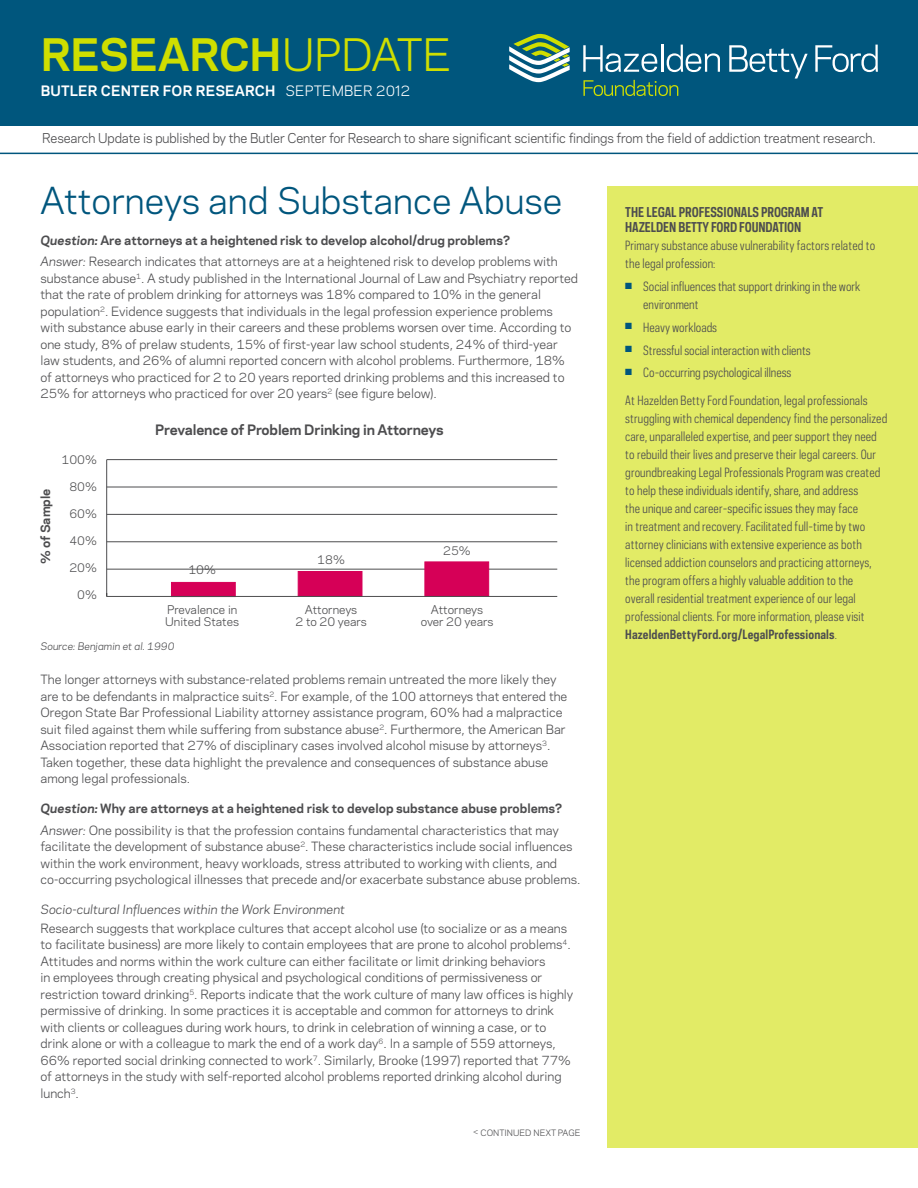
<style>
.page{position:relative;width:918px;height:1188px;background:#fff}
.page>*{position:absolute;margin:0;border:0;box-sizing:border-box;transform-origin:0 0}
.t1{font:700 42px "Polaris";letter-spacing:-.015em;color:#cfde00}
.t2{font:34.5px "Polaris";color:#00567d}
.t3{font:700 13.5px "Polaris";letter-spacing:-.01em;color:#4d4d4f}
.t4{font:700 13.5px "Polaris";letter-spacing:.01em;color:#fff}
.t5{font:12.75px "Polaris";letter-spacing:-.01em;color:#4d4d4f;scale:.96 1}
.t6{font:700 12.75px/15.8px "Polaris Condensed";letter-spacing:-.01em;color:#4d4d4f}
.t7{font:12px/16.5px "Polaris";color:#4d4d4f}
.t8{font:12px/18px "Polaris Condensed";letter-spacing:.01em;color:#4d4d4f}
.t9{font:italic 12px "Polaris";color:#4d4d4f}
.t10{font:700 12px "Polaris";color:#4d4d4f}
.t11{font:11.25px/12.8px "Polaris";color:#4d4d4f;text-align:center}
.t12{font:italic 9.75px "Polaris";color:#4d4d4f}
.t13{font:8.25px "Polaris";color:#4d4d4f}
.s1{font-weight:400}
.s2{font-weight:700;font-style:italic}
.s3{font-weight:700}
.s4{font-style:italic}
.s5{font-size:7.5px}
</style>
<div class="page">
<div style="left:0;top:0;width:918px;height:125px;background:#00567d"></div>
<div style="left:608px;top:186px;width:310px;height:962px;background:#e2eb66"></div>
<svg style="left:509px;top:33px;width:61px;height:49px"></svg>
<svg style="left:583px;top:80px;width:95px;height:16px"></svg>
<svg style="left:583px;top:45px;width:74px;height:27px"></svg>
<hr style="left:661px;top:45px;width:2px;height:27px;background:#fff">
<svg style="left:667px;top:45px;width:53px;height:27px"></svg>
<svg style="left:729px;top:45px;width:79px;height:34px"></svg>
<svg style="left:815px;top:45px;width:63px;height:27px"></svg>
<hr style="left:0;top:153px;width:918px;height:1px;background:#00567d">
<hr style="left:106px;top:460px;width:1px;height:136px;background:#4d4d4f">
<hr style="left:107px;top:569px;width:450px;height:1px;background:#4d4d4f">
<hr style="left:107px;top:542px;width:450px;height:1px;background:#4d4d4f">
<hr style="left:107px;top:514px;width:450px;height:1px;background:#4d4d4f">
<hr style="left:107px;top:487px;width:450px;height:1px;background:#4d4d4f">
<hr style="left:107px;top:459px;width:450px;height:1px;background:#4d4d4f">
<div style="left:424px;top:561px;width:65px;height:36px;background:#d60057;border:1px solid #d60057"></div>
<div style="left:298px;top:571px;width:64px;height:26px;background:#d60057"></div>
<div style="left:171px;top:582px;width:65px;height:15px;background:#d60057"></div>
<hr style="left:107px;top:596px;width:450px;height:1px;background:#4d4d4f">
<h1 class="t1" style="left:41px;top:23px;width:412px">RESEARCH<span class="s1">UPDATE</span></h1>
<p class="t4" style="left:41px;top:80px;width:371px">BUTLER CENTER FOR RESEARCH <span class="s1">SEPTEMBER 2012</span></p>
<p class="t5" style="left:42px;top:129px;width:870px">Research Update is published by the Butler Center for Research to share significant scientific findings from the field of addiction treatment research.</p>
<h2 class="t2" style="left:40px;top:175px;width:524px">Attorneys and Substance Abuse</h2>
<p class="t7" style="left:40px;top:229px;width:519px;line-height:21.1px"><span class="s2">Question:</span> <span class="s3">Are attorneys at a heightened risk to develop alcohol/drug problems?<br></span><span class="s4">Answer:</span> Research indicates that attorneys are at a heightened risk to develop problems with</p>
<p class="t7" style="left:40px;top:269px;width:539px">substance abuse<sup>1</sup>. A study published in the International Journal of Law and Psychiatry reported that the rate of problem drinking for attorneys was 18% compared to 10% in the general population<sup>2</sup>. Evidence suggests that individuals in the legal profession experience problems with substance abuse early in their careers and these problems worsen over time. According to one study, 8% of prelaw students, 15% of first-year law school students, 24% of third-year law students, and 26% of alumni reported concern with alcohol problems. Furthermore, 18% of attorneys who practiced for 2 to 20 years reported drinking problems and this increased to 25% for attorneys who practiced for over 20 years<sup>2</sup> (see figure below).</p>
<p class="t10" style="left:36px;top:564px;width:77px;rotate:-90deg">% of Sample</p>
<p class="t11" style="left:62px;top:452px;width:37px">100%</p>
<p class="t11" style="left:69px;top:479px;width:29px">80%</p>
<p class="t11" style="left:69px;top:506px;width:29px">60%</p>
<p class="t11" style="left:69px;top:533px;width:29px">40%</p>
<p class="t11" style="left:69px;top:560px;width:29px">20%</p>
<p class="t11" style="left:77px;top:587px;width:21px">0%</p>
<p class="t3" style="left:155px;top:420px;width:290px">Prevalence of Problem Drinking in Attorneys</p>
<p class="t11" style="left:188px;top:563px;width:29px">10%</p>
<p class="t11" style="left:165px;top:602px;width:75px;text-align:left">Prevalence in<br>United States</p>
<p class="t11" style="left:317px;top:553px;width:29px">18%</p>
<p class="t11" style="left:443px;top:544px;width:29px">25%</p>
<p class="t11" style="left:295px;top:602px;width:73px">Attorneys<br>2 to 20 years</p>
<p class="t11" style="left:421px;top:602px;width:74px">Attorneys over 20 years</p>
<p class="t12" style="left:40px;top:639px;width:136px">Source: Benjamin et al. 1990</p>
<p class="t7" style="left:40px;top:671px;width:528px">The longer attorneys with substance-related problems remain untreated the more likely they are to be defendants in malpractice suits<sup>2</sup>. For example, of the 100 attorneys that entered the Oregon State Bar Professional Liability attorney assistance program, 60% had a malpractice suit filed against them while suffering from substance abuse<sup>2</sup>. Furthermore, the American Bar Association reported that 27% of disciplinary cases involved alcohol misuse by attorneys<sup>3</sup>.<br>Taken together, these data highlight the prevalence and consequences of substance abuse among legal professionals.</p>
<p class="t7" style="left:40px;top:798px;width:523px;line-height:21.1px"><span class="s2">Question:</span> <span class="s3">Why are attorneys at a heightened risk to develop substance abuse problems?<br></span><span class="s4">Answer:</span> One possibility is that the profession contains fundamental characteristics that may</p>
<p class="t7" style="left:40px;top:838px;width:542px">facilitate the development of substance abuse<sup>2</sup>. These characteristics include social influences within the work environment, heavy workloads, stress attributed to working with clients, and co-occurring psychological illnesses that precede and/or exacerbate substance abuse problems.</p>
<p class="t9" style="left:40px;top:900px;width:306px">Socio-cultural Influences within the Work Environment</p>
<p class="t7" style="left:40px;top:919px;width:534px">Research suggests that workplace cultures that accept alcohol use (to socialize or as a means to facilitate business) are more likely to contain employees that are prone to alcohol problems<sup>4</sup>.<br>Attitudes and norms within the work culture can either facilitate or limit drinking behaviors<br>in employees through creating physical and psychological conditions of permissiveness or restriction toward drinking<sup>5</sup>. Reports indicate that the work culture of many law offices is highly permissive of drinking. In some practices it is acceptable and common for attorneys to drink with clients or colleagues during work hours, to drink in celebration of winning a case, or to drink alone or with a colleague to mark the end of a work day<sup>6</sup>. In a sample of 559 attorneys, 66% reported social drinking connected to work<sup>7</sup>. Similarly, Brooke (1997) reported that 77% of attorneys in the study with self-reported alcohol problems reported drinking alcohol during lunch<sup>3</sup>.</p>
<p class="t13" style="left:473px;top:1127px;width:109px"><span class="s5">&lt;</span> CONTINUED NEXT PAGE</p>
<p class="t6" style="left:625px;top:204px;width:199px">THE LEGAL PROFESSIONALS PROGRAM AT<br>HAZELDEN BETTY FORD FOUNDATION</p>
<p class="t8" style="left:625px;top:237px;width:251px">Primary substance abuse vulnerability factors related to the legal profession:</p>
<p class="t8" style="left:643px;top:277px;width:219px;text-indent:-18px"><sup>■</sup> Social influences that support drinking in the work environment</p>
<p class="t8" style="left:625px;top:318px;width:93px"><sup>■</sup> Heavy workloads</p>
<p class="t8" style="left:625px;top:341px;width:187px"><sup>■</sup> Stressful social interaction with clients</p>
<p class="t8" style="left:625px;top:363px;width:168px"><sup>■</sup> Co-occurring psychological illness</p>
<p class="t8" style="left:625px;top:391px;width:264px">At Hazelden Betty Ford Foundation, legal professionals struggling with chemical dependency find the personalized care, unparalleled expertise, and peer support they need to rebuild their lives and preserve their legal careers. Our groundbreaking Legal Professionals Program was created to help these individuals identify, share, and address<br>the unique and career-specific issues they may face<br>in treatment and recovery. Facilitated full-time by two attorney clinicians with extensive experience as both licensed addiction counselors and practicing attorneys, the program offers a highly valuable addition to the<br>overall residential treatment experience of our legal professional clients. For more information, please visit <span class="s3">HazeldenBettyFord.org/LegalProfessionals</span>.</p>
</div>
